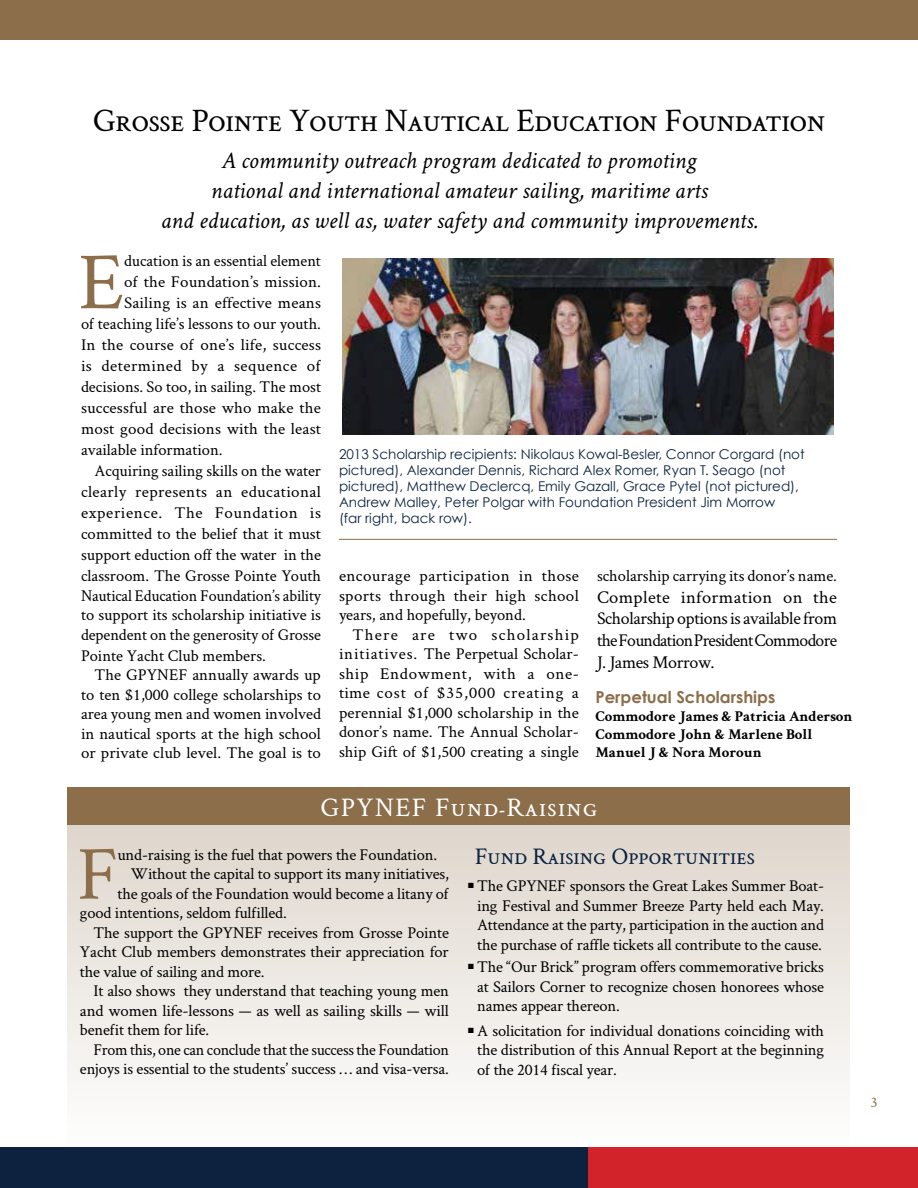
<style>
.page{position:relative;width:918px;height:1188px;background:#fff}
.page>*{position:absolute;margin:0;border:0;box-sizing:border-box;transform-origin:0 0}
.t1{font:81.45px "Crimson";color:#8c6e4a}
.t2{font:76.8px "Crimson";color:#8c6e4a}
.t3{font:33px "Crimson";letter-spacing:-.01em;color:#000}
.t4{font:27px "Crimson";letter-spacing:.05em;color:#fff}
.t5{font:italic 24px/30px "Crimson";color:#000;text-align:center}
.t6{font:24px "Crimson";color:#0c223f}
.t7{font:18px/21.6px "Crimson";letter-spacing:-.02em;color:#000;text-align:justify}
.t8{font:16.5px/19.5px "Crimson";letter-spacing:-.005em;color:#000;text-align:justify}
.t9{font:16.5px "Crimson";letter-spacing:.02em;color:#000}
.t10{font:16.5px "Crimson";letter-spacing:.035em;color:#000}
.t11{font:16.5px "Crimson";letter-spacing:.025em;color:#000}
.t12{font:700 16.5px "Century Gothic";color:#8c6e4a}
.t13{font:700 15px/18px "Crimson";color:#000}
.t14{font:15px "Crimson";color:#8c6e4a}
.t15{font:13.5px/16.2px "Century Gothic";color:#0c223f}
</style>
<div class="page">
<div style="left:68px;top:800px;width:782px;height:348px;background:linear-gradient(to bottom,#dad0c4,#fff)"></div>
<div style="left:68px;top:787px;width:782px;height:37px;background:#8c6e4a"></div>
<img style="left:343px;top:258px;width:490px;height:176px">
<hr style="left:339px;top:539px;width:498px;height:1px;background:#8c6e4a">
<div style="left:0;top:0;width:918px;height:40px;background:#8c6e4a"></div>
<div style="left:0;top:1148px;width:594px;height:40px;background:#0c223f"></div>
<div style="left:588px;top:1148px;width:330px;height:40px;background:#d2232a"></div>
<h3 class="t3" style="left:93px;top:98px;width:734px">Grosse Pointe Youth Nautical Education Foundation</h3>
<h3 class="t5" style="left:161px;top:145px;width:598px">A community outreach program dedicated to promoting<br>national and international amateur sailing, maritime arts<br>and education, as well as, water safety and community improvements.</h3>
<h1 class="t1" style="left:79px;top:227px;width:47px">E</h1>
<p class="t8" style="left:124px;top:251px;width:198px">ducation is an essential element</p>
<p class="t8" style="left:124px;top:272px;width:198px">of the Foundation’s mission.</p>
<p class="t8" style="left:124px;top:293px;width:198px">Sailing is an effective means</p>
<p class="t8" style="left:81px;top:314px;width:242px">of teaching life’s lessons to our youth.</p>
<p class="t8" style="left:81px;top:335px;width:242px">In the course of one’s life, success</p>
<p class="t11" style="left:81px;top:355px;width:242px">is determined by a sequence of</p>
<p class="t8" style="left:81px;top:377px;width:242px">decisions. So too, in sailing. The most</p>
<p class="t8" style="left:81px;top:398px;width:241px">successful are those who make the</p>
<p class="t8" style="left:81px;top:419px;width:242px">most good decisions with the least</p>
<p class="t8" style="left:81px;top:440px;width:143px">available information.</p>
<p class="t8" style="left:94px;top:461px;width:228px">Acquiring sailing skills on the water</p>
<p class="t9" style="left:81px;top:481px;width:242px">clearly represents an educational</p>
<p class="t10" style="left:81px;top:502px;width:242px">experience. The Foundation is</p>
<p class="t8" style="left:81px;top:524px;width:242px">committed to the belief that it must</p>
<p class="t8" style="left:81px;top:545px;width:242px">support eduction off the water in the</p>
<p class="t8" style="left:81px;top:566px;width:241px">classroom. The Grosse Pointe Youth</p>
<p class="t8" style="left:81px;top:585px;width:242px">Nautical Education Foundation’s ability to support its scholarship initiative is dependent on the generosity of Grosse</p>
<p class="t8" style="left:81px;top:645px;width:186px">Pointe Yacht Club members.</p>
<p class="t8" style="left:94px;top:665px;width:228px">The GPYNEF annually awards up</p>
<p class="t8" style="left:81px;top:684px;width:241px">to ten $1,000 college scholarships to</p>
<p class="t8" style="left:81px;top:704px;width:242px">area young men and women involved</p>
<p class="t8" style="left:81px;top:723px;width:242px">in nautical sports at the high school</p>
<p class="t8" style="left:81px;top:743px;width:242px">or private club level. The goal is to</p>
<p class="t15" style="left:339px;top:445px;width:467px">2013 Scholarship recipients: Nikolaus Kowal-Besler, Connor Corgard (not pictured), Alexander Dennis, Richard Alex Romer, Ryan T. Seago (not pictured), Matthew Declercq, Emily Gazall, Grace Pytel (not pictured), Andrew Malley, Peter Polgar with Foundation President Jim Morrow<br>(far right, back row).</p>
<p class="t8" style="left:339px;top:566px;width:242px">encourage participation in those sports through their high school years, and hopefully, beyond.</p>
<p class="t8" style="left:339px;top:624px;width:242px;text-indent:14px">There are two scholarship initiatives. The Perpetual Scholar&shy;ship Endowment, with a one&shy;time cost of $35,000 creating a perennial $1,000 scholarship in the donor’s name. The Annual Scholar&shy;ship Gift of $1,500 creating a single</p>
<p class="t8" style="left:597px;top:566px;width:242px">scholarship carrying its donor’s name.</p>
<p class="t7" style="left:597px;top:586px;width:242px">Complete information on the Scholarship options is available from the Foundation President Commodore J. James Morrow.</p>
<p class="t12" style="left:596px;top:687px;width:181px">Perpetual Scholarships</p>
<p class="t13" style="left:596px;top:707px;width:259px">Commodore James &amp; Patricia Anderson<br>Commodore John &amp; Marlene Boll<br>Manuel J &amp; Nora Moroun</p>
<h3 class="t4" style="left:321px;top:788px;width:278px">GPYNEF Fund-Raising</h3>
<h2 class="t2" style="left:77px;top:822px;width:43px">F</h2>
<p class="t8" style="left:117px;top:844px;width:321px">und-raising is the fuel that powers the Foundation.</p>
<p class="t8" style="left:131px;top:864px;width:320px">Without the capital to support its many initiatives,</p>
<p class="t8" style="left:117px;top:883px;width:333px">the goals of the Foundation would become a litany of</p>
<p class="t8" style="left:80px;top:903px;width:208px">good intentions, seldom fulfilled.</p>
<p class="t8" style="left:93px;top:922px;width:357px">The support the GPYNEF receives from Grosse Pointe</p>
<p class="t8" style="left:80px;top:942px;width:370px">Yacht Club members demonstrates their appreciation for</p>
<p class="t8" style="left:80px;top:961px;width:186px">the value of sailing and more.</p>
<p class="t8" style="left:93px;top:981px;width:357px">It also shows they understand that teaching young men</p>
<p class="t8" style="left:80px;top:1000px;width:370px">and women life-lessons — as well as sailing skills — will</p>
<p class="t8" style="left:80px;top:1020px;width:131px">benefit them for life.</p>
<p class="t8" style="left:93px;top:1039px;width:357px">From this, one can conclude that the success the Foundation</p>
<p class="t8" style="left:80px;top:1059px;width:371px">enjoys is essential to the students’ success … and visa-versa.</p>
<h3 class="t6" style="left:475px;top:840px;width:282px">Fund Raising Opportunities</h3>
<p class="t8" style="left:468px;top:875px;width:358px;text-align:center">■ The GPYNEF sponsors the Great Lakes Summer Boat&shy;ing Festival and Summer Breeze Party held each May.<br>Attendance at the party, participation in the auction and the purchase of raffle tickets all contribute to the cause.</p>
<p class="t8" style="left:477px;top:956px;width:348px;text-indent:-9px">■ The “Our Brick” program offers commemorative bricks at Sailors Corner to recognize chosen honorees whose names appear thereon.</p>
<p class="t8" style="left:477px;top:1020px;width:348px;text-indent:-9px">■ A solicitation for individual donations coinciding with the distribution of this Annual Report at the beginning of the 2014 fiscal year.</p>
<p class="t14" style="left:870px;top:1092px;width:9px">3</p>
</div>
